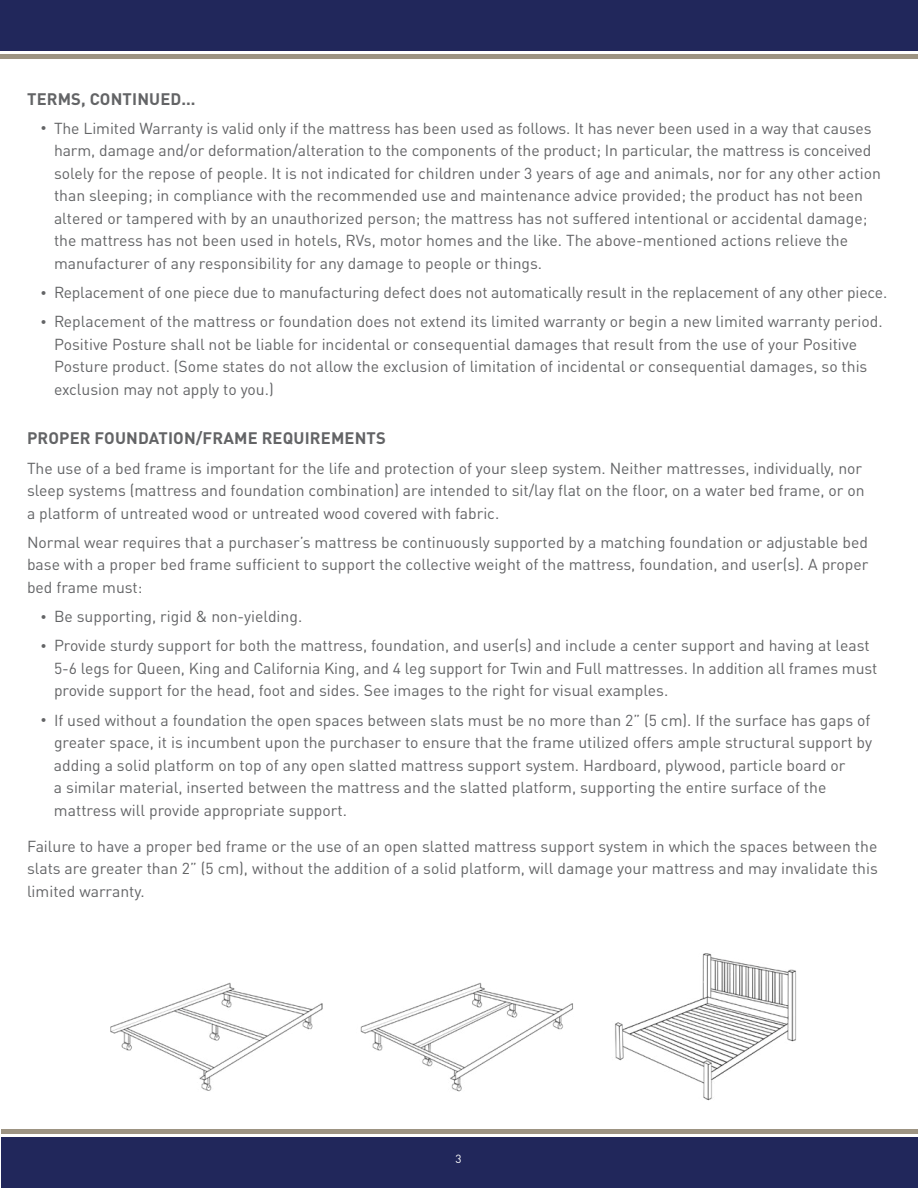
<style>
.page{position:relative;width:918px;height:1188px;background:#fff}
.page>*{position:absolute;margin:0;border:0;box-sizing:border-box;transform-origin:0 0}
.t1{font:700 16.5px "DINOT";letter-spacing:.01em;color:#636466}
.t2{font:15.75px/22.5px "DINOT";color:#636466}
.t3{font:11.7px "DINOT";color:#fff}
.s1{font-size:12px}
</style>
<div class="page">
<hr style="left:1px;top:1130px;width:917px;height:4px;background:#9d9483">
<div style="left:1px;top:1137px;width:917px;height:51px;background:#21275b"></div>
<img style="left:110px;top:982px;width:213px;height:109px">
<img style="left:360px;top:982px;width:213px;height:110px">
<img style="left:615px;top:953px;width:181px;height:148px">
<hr style="left:0;top:55px;width:918px;height:4px;background:#9d9483">
<div style="left:0;top:1px;width:918px;height:50px;background:#21275b"></div>
<p class="t1" style="left:27px;top:88px;width:170px">TERMS, CONTINUED...</p>
<p class="t2" style="left:54px;top:117px;width:829px;text-indent:-14px"><span class="s1">•</span> The Limited Warranty is valid only if the mattress has been used as follows. It has never been used in a way that causes harm, damage and/or deformation/alteration to the components of the product; In particular, the mattress is conceived solely for the repose of people. It is not indicated for children under 3 years of age and animals, nor for any other action than sleeping; in compliance with the recommended use and maintenance advice provided; the product has not been altered or tampered with by an unauthorized person; the mattress has not suffered intentional or accidental damage; the mattress has not been used in hotels, RVs, motor homes and the like. The above-mentioned actions relieve the manufacturer of any responsibility for any damage to people or things.</p>
<p class="t2" style="left:40px;top:281px;width:848px"><span class="s1">•</span> Replacement of one piece due to manufacturing defect does not automatically result in the replacement of any other piece.</p>
<p class="t2" style="left:54px;top:310px;width:830px;text-indent:-14px"><span class="s1">•</span> Replacement of the mattress or foundation does not extend its limited warranty or begin a new limited warranty period.<br>Positive Posture shall not be liable for incidental or consequential damages that result from the use of your Positive Posture product. (Some states do not allow the exclusion of limitation of incidental or consequential damages, so this exclusion may not apply to you.)</p>
<p class="t1" style="left:27px;top:428px;width:360px">PROPER FOUNDATION/FRAME REQUIREMENTS</p>
<p class="t2" style="left:27px;top:456px;width:839px">The use of a bed frame is important for the life and protection of your sleep system. Neither mattresses, individually, nor sleep systems (mattress and foundation combination) are intended to sit/lay flat on the floor, on a water bed frame, or on a platform of untreated wood or untreated wood covered with fabric.</p>
<p class="t2" style="left:27px;top:531px;width:843px;text-align:justify">Normal wear requires that a purchaser’s mattress be continuously supported by a matching foundation or adjustable bed base with a proper bed frame sufficient to support the collective weight of the mattress, foundation, and user(s). A proper bed frame must:</p>
<p class="t2" style="left:40px;top:605px;width:263px"><span class="s1">•</span> Be supporting, rigid &amp; non-yielding.</p>
<p class="t2" style="left:54px;top:634px;width:825px;text-indent:-14px"><span class="s1">•</span> Provide sturdy support for both the mattress, foundation, and user(s) and include a center support and having at least<br>5-6 legs for Queen, King and California King, and 4 leg support for Twin and Full mattresses. In addition all frames must provide support for the head, foot and sides. See images to the right for visual examples.</p>
<p class="t2" style="left:54px;top:708px;width:820px;text-indent:-13px"><span class="s1">•</span> If used without a foundation the open spaces between slats must be no more than 2” (5 cm). If the surface has gaps of greater space, it is incumbent upon the purchaser to ensure that the frame utilized offers ample structural support by adding a solid platform on top of any open slatted mattress support system. Hardboard, plywood, particle board or<br>a similar material, inserted between the mattress and the slatted platform, supporting the entire surface of the mattress will provide appropriate support.</p>
<p class="t2" style="left:27px;top:834px;width:852px;text-align:justify">Failure to have a proper bed frame or the use of an open slatted mattress support system in which the spaces between the slats are greater than 2” (5 cm), without the addition of a solid platform, will damage your mattress and may invalidate this limited warranty.</p>
<p class="t3" style="left:456px;top:1151px;width:8px">3</p>
</div>
